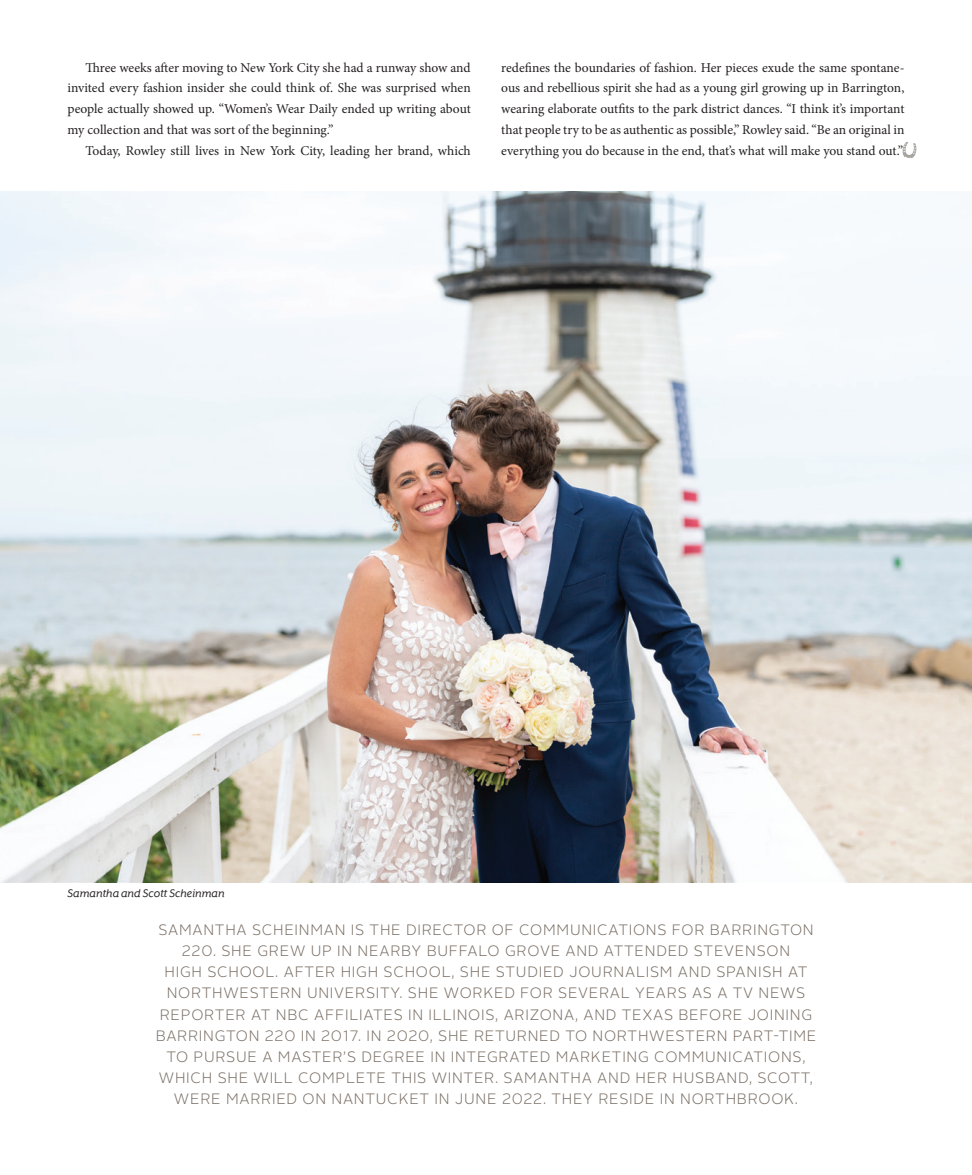
<style>
.page{position:relative;width:972px;height:1175px;background:#fff}
.page>*{position:absolute;margin:0;border:0;box-sizing:border-box;transform-origin:0 0}
.t1{font:300 15px/21px "Alright Sans";letter-spacing:.05em;color:#796e64;text-align:center}
.t2{font:13.5px/20.7px "Minion Pro";color:#231f20;text-align:justify}
.t3{font:12.75px "Mr Eaves XL San Alt RI";color:#231f20}
</style>
<div class="page">
<img style="left:0;top:191px;width:972px;height:691px">
<svg style="left:902px;top:142px;width:15px;height:16px"></svg>
<p class="t2" style="left:67px;top:57px;width:405px;text-indent:18px">Three weeks after moving to New York City she had a runway show and invited every fashion insider she could think of. She was surprised when people actually showed up. “Women’s Wear Daily ended up writing about my collection and that was sort of the beginning.”</p>
<p class="t2" style="left:86px;top:140px;width:387px">Today, Rowley still lives in New York City, leading her brand, which</p>
<p class="t2" style="left:501px;top:57px;width:405px">redefines the boundaries of fashion. Her pieces exude the same spontane&shy;ous and rebellious spirit she had as a young girl growing up in Barrington, wearing elaborate outfits to the park district dances. “I think it’s important that people try to be as authentic as possible,” Rowley said. “Be an original in everything you do because in the end, that’s what will make you stand out.”</p>
<p class="t3" style="left:68px;top:886px;width:159px">Samantha and Scott Scheinman</p>
<p class="t1" style="left:156px;top:920px;width:662px">SAMANTHA SCHEINMAN IS THE DIRECTOR OF COMMUNICATIONS FOR BARRINGTON 220. SHE GREW UP IN NEARBY BUFFALO GROVE AND ATTENDED STEVENSON<br>HIGH SCHOOL. AFTER HIGH SCHOOL, SHE STUDIED JOURNALISM AND SPANISH AT NORTHWESTERN UNIVERSITY. SHE WORKED FOR SEVERAL YEARS AS A TV NEWS REPORTER AT NBC AFFILIATES IN ILLINOIS, ARIZONA, AND TEXAS BEFORE JOINING BARRINGTON 220 IN 2017. IN 2020, SHE RETURNED TO NORTHWESTERN PART-TIME TO PURSUE A MASTER’S DEGREE IN INTEGRATED MARKETING COMMUNICATIONS, WHICH SHE WILL COMPLETE THIS WINTER. SAMANTHA AND HER HUSBAND, SCOTT, WERE MARRIED ON NANTUCKET IN JUNE 2022. THEY RESIDE IN NORTHBROOK.</p>
</div>
